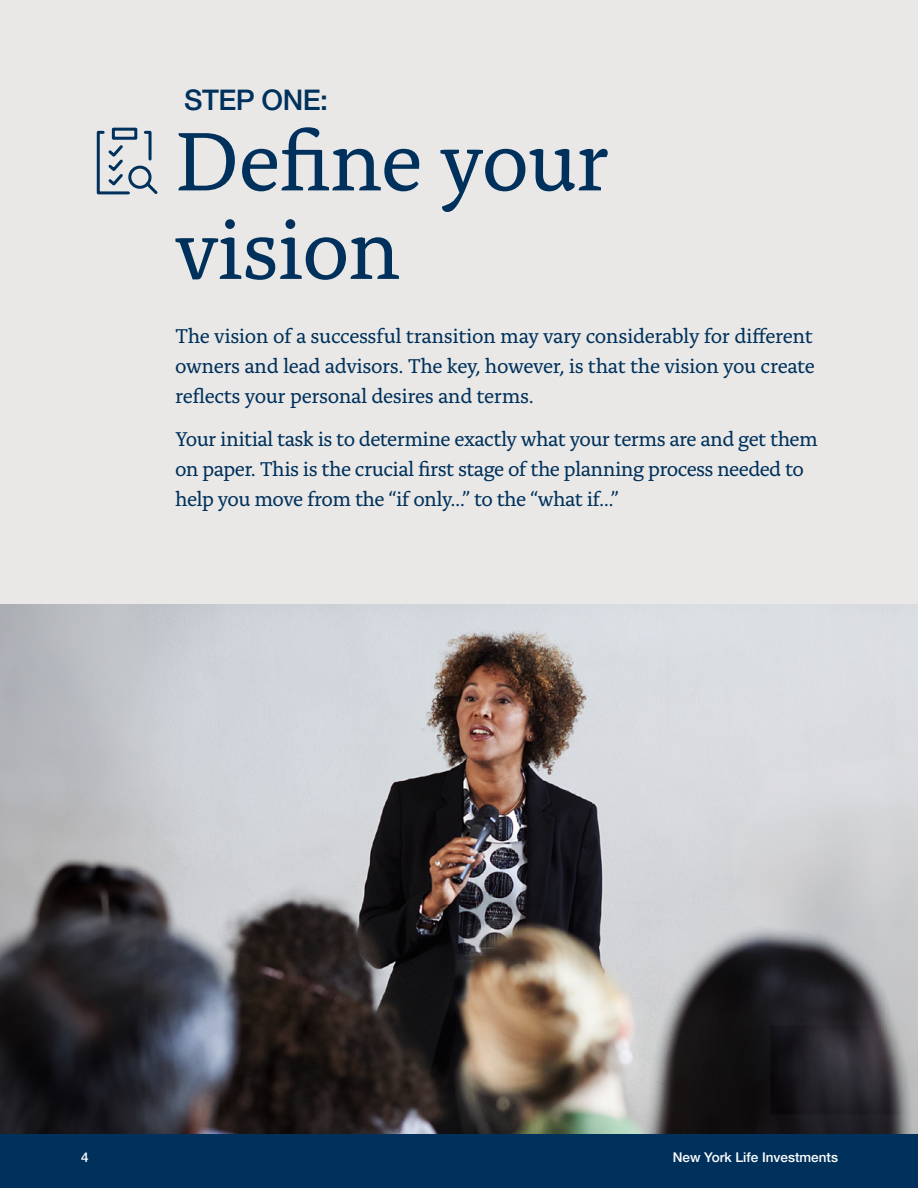
<style>
.page{position:relative;width:918px;height:1188px;background:#fff}
.page>*{position:absolute;margin:0;border:0;box-sizing:border-box;transform-origin:0 0}
.t1{font:87px/88.5px "Alda Pro";letter-spacing:-.02em;color:#00315c}
.t2{font:500 28.5px "Helvetica Neue LT Std";letter-spacing:-.02em;color:#00315c}
.t3{font:21px/30px "Alda Pro";letter-spacing:-.03em;color:#00315c;text-align:justify}
.t4{font:500 13.5px "Helvetica Neue LT Std";color:#fff}
</style>
<div class="page">
<div style="left:0;top:1134px;width:918px;height:54px;background:#00315c"></div>
<div style="left:0;top:0;width:918px;height:1134px;background:#e9e8e6"></div>
<img style="left:0;top:605px;width:918px;height:529px">
<svg style="left:96px;top:127px;width:62px;height:68px"></svg>
<p class="t2" style="left:184px;top:82px;width:145px">STEP ONE:</p>
<p class="t1" style="left:175px;top:110px;width:437px">Define your vision</p>
<p class="t3" style="left:175px;top:319px;width:641px">The vision of a successful transition may vary considerably for different owners and lead advisors. The key, however, is that the vision you create reflects your personal desires and terms.</p>
<p class="t3" style="left:175px;top:423px;width:644px;text-align:left">Your initial task is to determine exactly what your terms are and get them on paper. This is the crucial first stage of the planning process needed to help you move from the “if only…” to the “what if…”</p>
<p class="t4" style="left:81px;top:1149px;width:9px">4</p>
<p class="t4" style="left:673px;top:1149px;width:167px">New York Life Investments</p>
</div>
